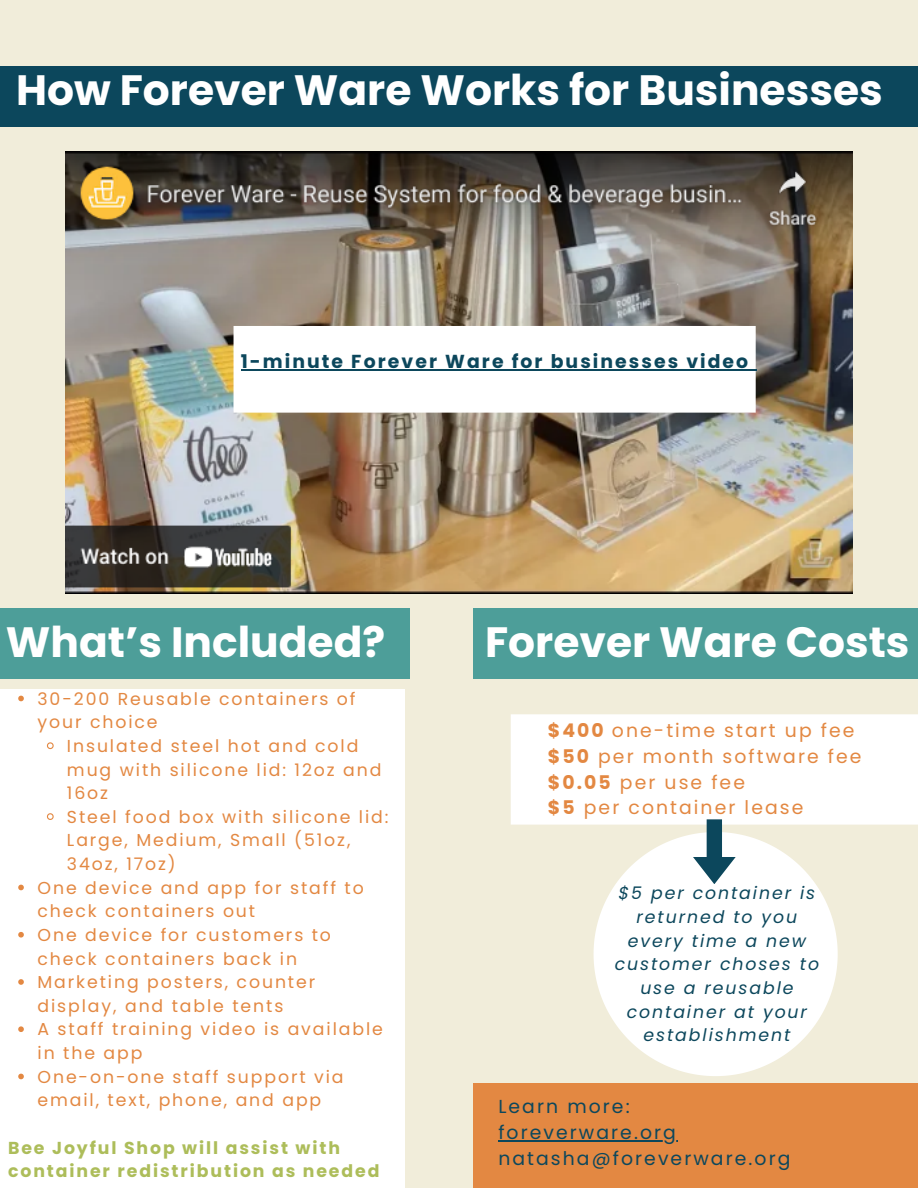
<style>
.page{position:relative;width:918px;height:1188px;background:#f1edda}
.page>*{position:absolute;margin:0;border:0;box-sizing:border-box;transform-origin:0 0}
.t1{font:700 42.45px "Poppins";color:#fff}
.t2{font:18.75px "Poppins";letter-spacing:.11em;color:#e38842}
.t3{font:18.75px "Poppins";letter-spacing:.11em;color:#0c475c}
.t4{font:700 18.75px "Poppins";letter-spacing:.11em;color:#0c475c}
.t5{font:17.25px/23.7px "Poppins";letter-spacing:.11em;color:#e38842}
.t6{font:italic 17.25px/23.7px "Poppins";letter-spacing:.11em;color:#0c475c;text-align:center}
.t7{font:700 17.25px/23.7px "Poppins";letter-spacing:.11em;color:#adbd5a}
.s1{font-weight:700}
</style>
<div class="page">
<div style="left:0;top:67px;width:918px;height:60px;background:#0c475c"></div>
<div style="left:511px;top:714px;width:407px;height:111px;background:#fff"></div>
<img style="left:66px;top:152px;width:786px;height:441px">
<div style="left:474px;top:608px;width:444px;height:71px;background:#4d9e99"></div>
<div style="left:0;top:608px;width:410px;height:71px;background:#4d9e99"></div>
<svg style="left:594px;top:834px;width:244px;height:242px;fill:#fff"></svg>
<div style="left:0;top:690px;width:404px;height:498px;background:#fff"></div>
<div style="left:474px;top:1084px;width:444px;height:104px;background:#e38842"></div>
<svg style="left:18px;top:696px;width:6px;height:5px"></svg>
<svg style="left:46px;top:742px;width:8px;height:8px"></svg>
<svg style="left:46px;top:813px;width:8px;height:7px"></svg>
<svg style="left:18px;top:885px;width:6px;height:5px"></svg>
<svg style="left:18px;top:932px;width:6px;height:6px"></svg>
<svg style="left:18px;top:979px;width:6px;height:6px"></svg>
<svg style="left:18px;top:1026px;width:6px;height:6px"></svg>
<svg style="left:18px;top:1074px;width:6px;height:5px"></svg>
<svg style="left:693px;top:819px;width:43px;height:65px"></svg>
<hr style="left:498px;top:1140px;width:180px;height:2px;background:#0c475c">
<div style="left:234px;top:326px;width:522px;height:87px;background:#fff"></div>
<hr style="left:241px;top:369px;width:509px;height:1px;background:#0c475c">
<h1 class="t1" style="left:16px;top:61px;width:868px">How Forever Ware Works for Businesses</h1>
<p class="t4" style="left:241px;top:348px;width:509px">1-minute Forever Ware for businesses video</p>
<p class="t1" style="left:6px;top:613px;width:381px">What’s Included?</p>
<p class="t5" style="left:38px;top:687px;width:320px">30-200 Reusable containers of your choice</p>
<p class="t5" style="left:67px;top:734px;width:316px">Insulated steel hot and cold mug with silicone lid: 12oz and<br>16oz</p>
<p class="t5" style="left:67px;top:805px;width:323px">Steel food box with silicone lid:<br>Large, Medium, Small (51oz,<br>34oz, 17oz)</p>
<p class="t5" style="left:38px;top:876px;width:328px">One device and app for staff to check containers out</p>
<p class="t5" style="left:38px;top:923px;width:295px">One device for customers to check containers back in</p>
<p class="t5" style="left:38px;top:970px;width:279px">Marketing posters, counter display, and table tents</p>
<h2 class="t5" style="left:38px;top:1018px;width:347px">A staff training video is available in the app</h2>
<p class="t5" style="left:38px;top:1065px;width:308px">One-on-one staff support via email, text, phone, and app</p>
<p class="t7" style="left:8px;top:1136px;width:373px">Bee Joyful Shop will assist with container redistribution as needed</p>
<p class="t1" style="left:485px;top:613px;width:426px">Forever Ware Costs</p>
<h2 class="t2" style="left:548px;top:717px;width:308px"><span class="s1">$400</span> one-time start up fee</h2>
<h1 class="t2" style="left:548px;top:743px;width:315px"><span class="s1">$50</span> per month software fee</h1>
<h1 class="t2" style="left:548px;top:769px;width:199px"><span class="s1">$0.05</span> per use fee</h1>
<p class="t2" style="left:548px;top:795px;width:257px"><span class="s1">$5</span> per container lease</p>
<p class="t6" style="left:615px;top:882px;width:206px">$5 per container is returned to you every time a new customer choses to use a reusable container at your establishment</p>
<p class="t3" style="left:498px;top:1094px;width:133px">Learn more:</p>
<p class="t3" style="left:498px;top:1120px;width:179px">foreverware.org</p>
<p class="t3" style="left:498px;top:1146px;width:294px">natasha@foreverware.org</p>
</div>
